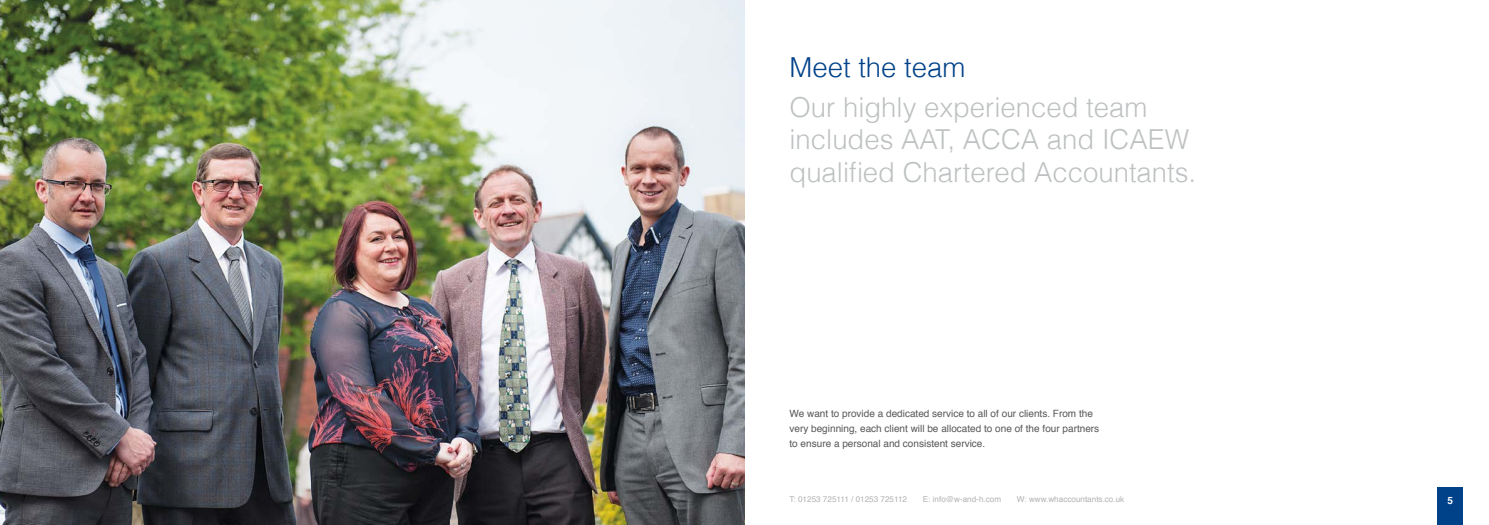
<style>
.page{position:relative;width:1489px;height:525px;background:#fff}
.page>*{position:absolute;margin:0;border:0;box-sizing:border-box;transform-origin:0 0}
.t1{font:300 27.5px/32.8px "Helvetica";color:#bec1c2}
.t2{font:300 27.5px "Helvetica";color:#004289}
.t3{font:10px/15px "Helvetica";color:#575756}
.t4{font:700 10px "Helvetica";color:#fff}
.t5{font:8.12px "Helvetica";color:#b3b2b2}
</style>
<div class="page">
<div style="left:1436px;top:487px;width:26px;height:37px;background:#004289"></div>
<img style="left:0;top:0;width:744px;height:524px">
<h1 class="t2" style="left:789px;top:50px;width:177px">Meet the team</h1>
<h1 class="t1" style="left:789px;top:90px;width:408px">Our highly experienced team includes AAT, ACCA and ICAEW qualified Chartered Accountants.</h1>
<p class="t3" style="left:789px;top:406px;width:311px">We want to provide a dedicated service to all of our clients. From the very beginning, each client will be allocated to one of the four partners to ensure a personal and consistent service.</p>
<p class="t5" style="left:789px;top:492px;width:119px">T: 01253 725111 / 01253 725112</p>
<p class="t5" style="left:922px;top:492px;width:80px">E: info@w-and-h.com</p>
<p class="t5" style="left:1016px;top:492px;width:109px">W: www.whaccountants.co.uk</p>
<p class="t4" style="left:1447px;top:492px;width:7px">5</p>
</div>
